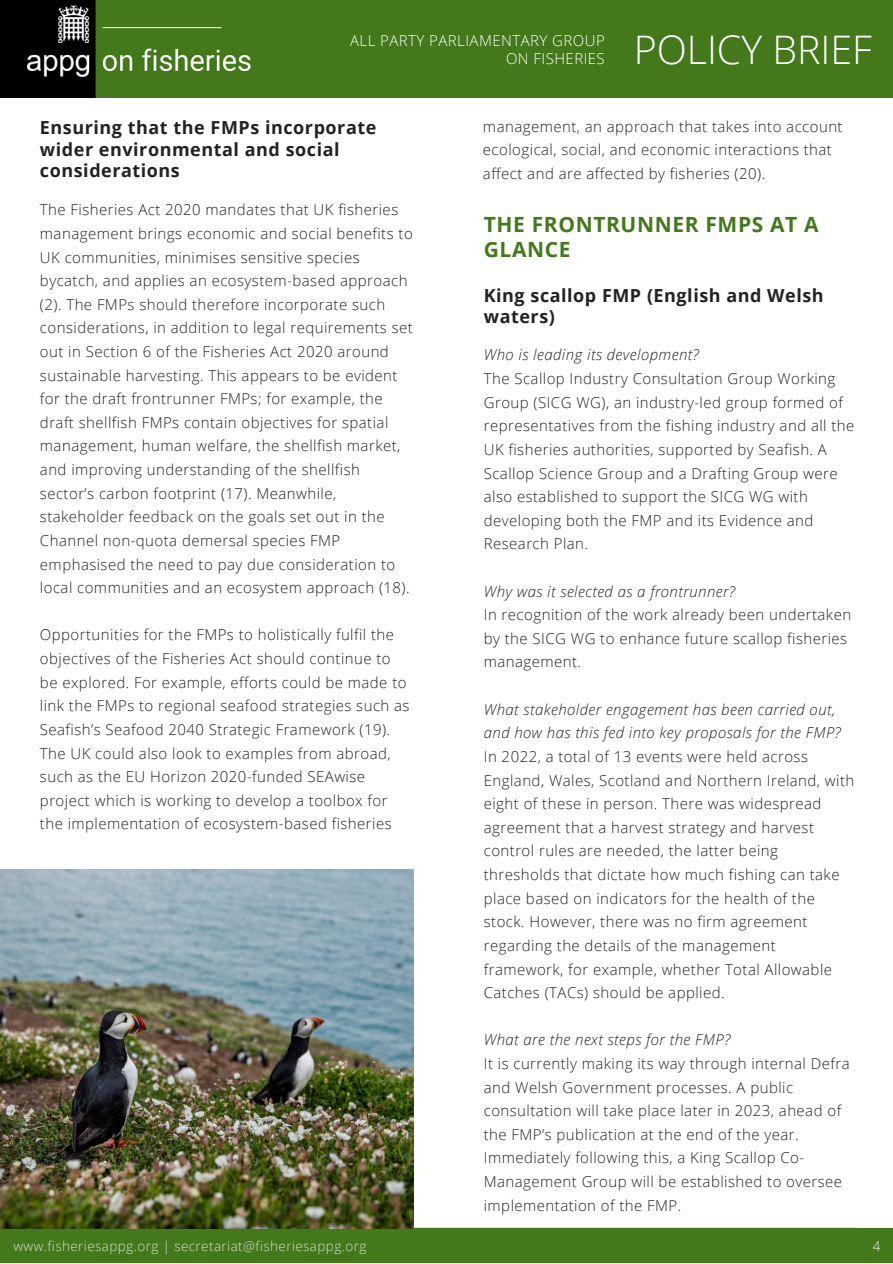
<style>
.page{position:relative;width:893px;height:1264px;background:#fff}
.page>*{position:absolute;margin:0;border:0;box-sizing:border-box;transform-origin:0 0}
.t1{font:300 39.3px "Open Sans";color:#fff}
.t2{font:700 21px/24.8px "Open Sans";letter-spacing:.03em;color:#43781b}
.t3{font:700 18px/21.3px "Open Sans";letter-spacing:.03em;color:#222}
.t4{font:300 15px/23.5px "Open Sans";letter-spacing:.03em;color:#222}
.t5{font:italic 300 15px/23.5px "Open Sans";letter-spacing:.03em;color:#222}
.t6{font:300 15px "Open Sans";letter-spacing:.03em;color:#fff}
.t7{font:300 13.5px "Open Sans";letter-spacing:.03em;color:#fff}
</style>
<div class="page">
<div style="left:0;top:1228px;width:892px;height:34px;background:#43781b"></div>
<div style="left:0;top:0;width:892px;height:98px;background:#43781b"></div>
<div style="left:0;top:1227px;width:856px;height:35px;background:#43781b"></div>
<img style="left:0;top:0;width:251px;height:98px">
<img style="left:0;top:869px;width:413px;height:359px">
<p class="t6" style="left:350px;top:30px;width:256px">ALL PARTY PARLIAMENTARY GROUP</p>
<p class="t6" style="left:506px;top:48px;width:100px">ON FISHERIES</p>
<p class="t1" style="left:633px;top:22px;width:239px">POLICY BRIEF</p>
<p class="t3" style="left:40px;top:117px;width:338px">Ensuring that the FMPs incorporate wider environmental and social considerations</p>
<p class="t4" style="left:40px;top:198px;width:374px">The Fisheries Act 2020 mandates that UK fisheries management brings economic and social benefits to UK communities, minimises sensitive species bycatch, and applies an ecosystem-based approach (2). The FMPs should therefore incorporate such considerations, in addition to legal requirements set out in Section 6 of the Fisheries Act 2020 around sustainable harvesting. This appears to be evident for the draft frontrunner FMPs; for example, the draft shellfish FMPs contain objectives for spatial management, human welfare, the shellfish market, and improving understanding of the shellfish sector’s carbon footprint (17). Meanwhile, stakeholder feedback on the goals set out in the Channel non-quota demersal species FMP emphasised the need to pay due consideration to local communities and an ecosystem approach (18).</p>
<p class="t4" style="left:40px;top:623px;width:371px">Opportunities for the FMPs to holistically fulfil the objectives of the Fisheries Act should continue to be explored. For example, efforts could be made to link the FMPs to regional seafood strategies such as Seafish’s Seafood 2040 Strategic Framework (19).<br>The UK could also look to examples from abroad, such as the EU Horizon 2020-funded SEAwise project which is working to develop a toolbox for the implementation of ecosystem-based fisheries</p>
<p class="t7" style="left:13px;top:1236px;width:354px">www.fisheriesappg.org | secretariat@fisheriesappg.org</p>
<p class="t4" style="left:483px;top:114px;width:361px">management, an approach that takes into account ecological, social, and economic interactions that</p>
<p class="t4" style="left:483px;top:161px;width:284px">affect and are affected by fisheries (20).</p>
<p class="t2" style="left:483px;top:212px;width:336px">THE FRONTRUNNER FMPS AT A<br>GLANCE</p>
<p class="t3" style="left:483px;top:284px;width:341px">King scallop FMP (English and Welsh waters)</p>
<p class="t5" style="left:483px;top:343px;width:216px">Who is leading its development?</p>
<p class="t4" style="left:483px;top:366px;width:372px">The Scallop Industry Consultation Group Working Group (SICG WG), an industry-led group formed of representatives from the fishing industry and all the UK fisheries authorities, supported by Seafish. A Scallop Science Group and a Drafting Group were also established to support the SICG WG with developing both the FMP and its Evidence and Research Plan.</p>
<p class="t5" style="left:483px;top:579px;width:252px">Why was it selected as a frontrunner?</p>
<p class="t4" style="left:483px;top:602px;width:369px">In recognition of the work already been undertaken by the SICG WG to enhance future scallop fisheries management.</p>
<p class="t5" style="left:483px;top:697px;width:358px">What stakeholder engagement has been carried out, and how has this fed into key proposals for the FMP?</p>
<p class="t4" style="left:483px;top:744px;width:372px">In 2022, a total of 13 events were held across England, Wales, Scotland and Northern Ireland, with eight of these in person. There was widespread agreement that a harvest strategy and harvest control rules are needed, the latter being thresholds that dictate how much fishing can take place based on indicators for the health of the stock. However, there was no firm agreement regarding the details of the management framework, for example, whether Total Allowable Catches (TACs) should be applied.</p>
<p class="t5" style="left:483px;top:1027px;width:248px">What are the next steps for the FMP?</p>
<p class="t4" style="left:483px;top:1051px;width:367px">It is currently making its way through internal Defra and Welsh Government processes. A public consultation will take place later in 2023, ahead of the FMP’s publication at the end of the year.<br>Immediately following this, a King Scallop Co-Management Group will be established to oversee implementation of the FMP.</p>
<p class="t7" style="left:872px;top:1236px;width:9px">4</p>
</div>
